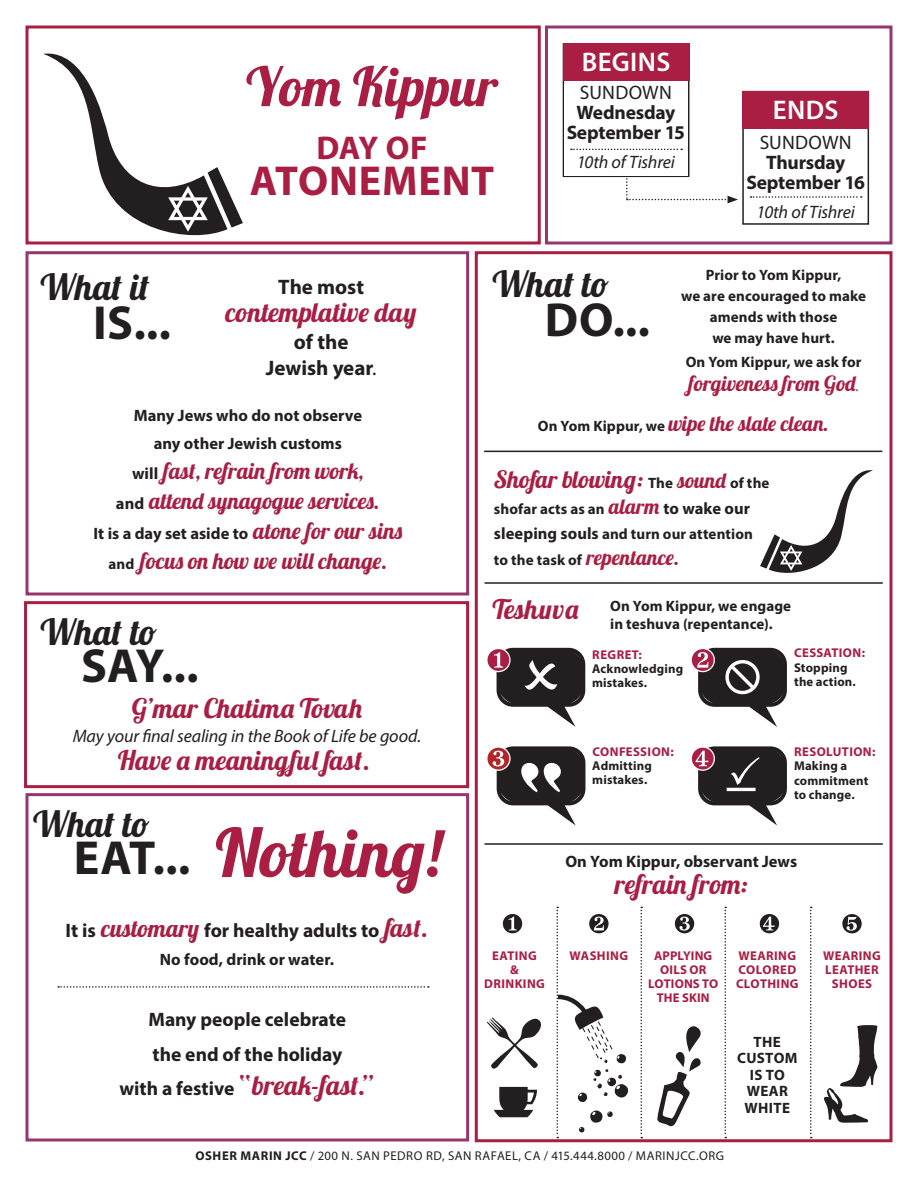
<style>
.page{position:relative;width:918px;height:1188px;background:#fff}
.page>*{position:absolute;margin:0;border:0;box-sizing:border-box;transform-origin:0 0}
.t1{font:66.75px "Lobster 1.4";color:#a91e42}
.t2{font:54px "Lobster 1.4";color:#a91e42}
.t3{font:700 48px "Myriad Pro";letter-spacing:.005em;color:#231f20}
.t4{font:700 42px "Myriad Pro";letter-spacing:.02em;color:#a91e42}
.t5{font:36px "Lobster 1.4";letter-spacing:.025em;color:#231f20}
.t6{font:700 33px "Myriad Pro";color:#a91e42}
.t7{font:27px "Lobster 1.4";letter-spacing:.015em;color:#a91e42}
.t8{font:27px "Lobster 1.4";letter-spacing:.05em;color:#a91e42}
.t9{font:600 27px "Myriad Pro";letter-spacing:.015em;color:#fff}
.t10{font:24px "Lobster 1.4";letter-spacing:-.005em;color:#a91e42}
.t11{font:22.5px/30px "Lobster 1.4";color:#a91e42;text-align:center}
.t12{font:21px/39.9px "Lobster 1.4";color:#a91e42}
.t13{font:700 21px/25.5px "Myriad Pro";letter-spacing:-.005em;color:#231f20;text-align:center}
.t14{font:700 19.5px/20.2px "Myriad Pro";letter-spacing:-.005em;color:#231f20;text-align:center}
.t15{font:19.5px "Myriad Pro";letter-spacing:.015em;color:#231f20}
.t16{font:italic 18px "Myriad Pro";letter-spacing:-.01em;color:#231f20}
.t17{font:700 16.5px/28.5px "Myriad Pro";color:#231f20;text-align:center}
.t18{font:700 15px/16.5px "Myriad Pro";letter-spacing:.005em;color:#231f20}
.t19{font:700 12.75px/14.2px "Myriad Pro";letter-spacing:.03em;color:#a91e42;text-align:center}
.t20{font:700 12.75px/14.2px "Myriad Pro";letter-spacing:.01em;color:#231f20}
.t21{font:12.75px "Myriad Pro";letter-spacing:.04em;color:#231f20}
.t22{font:700 12.75px/14.2px "Myriad Pro";letter-spacing:.01em;color:#a91e42;text-align:center}
.s1{font-weight:400}
.s2{font-family:"Myriad Pro";font-weight:700;font-size:16.5px;color:#231f20}
.s3{font-family:"Lobster 1.4";font-weight:400;font-size:22.5px;color:#a91e42}
.s4{font-family:"Myriad Pro";font-weight:700;font-size:15px;color:#231f20}
.s5{font-family:"Lobster 1.4";font-weight:400;font-size:24px;color:#a91e42}
.s6{font-family:"Lobster 1.4";font-weight:400;font-size:25.5px;color:#a91e42}
.s7{font-family:"Myriad Pro";font-weight:700;font-size:19.5px;color:#231f20}
.s8{font-family:"Myriad Pro";font-size:15px}
.s9{font-size:21px}
.s10{font-family:"Lobster 1.4";font-weight:400;font-size:21px;color:#a91e42}
.s11{font-size:16.5px}
.s12{font-family:"Lobster 1.4";font-weight:400;font-size:27px;color:#a91e42}
.s13{font-weight:700}
</style>
<div class="page">
<div style="left:26px;top:26px;width:515px;height:218px;border:3px solid #a91e42"></div>
<div style="left:26px;top:251px;width:443px;height:345px;border:3px solid #96366e"></div>
<div style="left:475px;top:251px;width:417px;height:891px;border:3px solid #a91e42"></div>
<div style="left:26px;top:793px;width:443px;height:349px;background:#fff;border:3px solid #96366e"></div>
<div style="left:24px;top:601px;width:445px;height:187px;border:3px solid #a91e42"></div>
<div style="left:545px;top:26px;width:347px;height:218px;border:3px solid #96366e"></div>
<svg style="left:760px;top:470px;width:113px;height:103px"></svg>
<svg style="left:43px;top:53px;width:200px;height:192px"></svg>
<hr style="left:484px;top:451px;width:398px;height:1px;background:#231f20">
<hr style="left:485px;top:582px;width:398px;height:2px;background:#231f20">
<hr style="left:485px;top:843px;width:398px;height:2px;background:#231f20">
<svg style="left:58px;top:986px;width:371px;height:2px"></svg>
<svg style="left:488px;top:648px;width:97px;height:79px"></svg>
<svg style="left:692px;top:648px;width:95px;height:79px"></svg>
<svg style="left:487px;top:746px;width:98px;height:79px"></svg>
<svg style="left:692px;top:746px;width:95px;height:79px"></svg>
<svg style="left:640px;top:907px;width:2px;height:231px"></svg>
<svg style="left:724px;top:907px;width:2px;height:231px"></svg>
<svg style="left:810px;top:907px;width:2px;height:231px"></svg>
<svg style="left:487px;top:1017px;width:54px;height:52px"></svg>
<svg style="left:494px;top:1087px;width:43px;height:30px"></svg>
<svg style="left:824px;top:1025px;width:54px;height:98px"></svg>
<svg style="left:503px;top:914px;width:19px;height:19px"></svg>
<svg style="left:556px;top:907px;width:73px;height:231px"></svg>
<svg style="left:675px;top:914px;width:19px;height:19px"></svg>
<svg style="left:760px;top:914px;width:19px;height:19px"></svg>
<svg style="left:842px;top:914px;width:20px;height:19px"></svg>
<svg style="left:626px;top:162px;width:112px;height:41px"></svg>
<div style="left:563px;top:43px;width:126px;height:134px;border:2px solid #231f20"></div>
<div style="left:564px;top:84px;width:123px;height:92px;background:#fff"></div>
<div style="left:563px;top:43px;width:126px;height:38px;background:#a91e42"></div>
<svg style="left:571px;top:149px;width:111px;height:1px"></svg>
<div style="left:742px;top:91px;width:127px;height:134px;border:2px solid #231f20"></div>
<div style="left:742px;top:91px;width:127px;height:37px;background:#a91e42"></div>
<svg style="left:751px;top:196px;width:111px;height:2px"></svg>
<svg style="left:657px;top:1026px;width:44px;height:101px"></svg>
<h2 class="t2" style="left:246px;top:52px;width:253px">Yom Kippur</h2>
<h3 class="t6" style="left:316px;top:126px;width:113px">DAY OF</h3>
<h3 class="t4" style="left:250px;top:153px;width:246px">ATONEMENT</h3>
<h3 class="t9" style="left:582px;top:45px;width:90px">BEGINS</h3>
<h3 class="t15" style="left:580px;top:80px;width:93px">SUNDOWN</h3>
<h3 class="t14" style="left:567px;top:102px;width:120px">Wednesday<br>September 15</h3>
<p class="t16" style="left:577px;top:151px;width:100px">10th of Tishrei</p>
<h3 class="t9" style="left:773px;top:93px;width:67px">ENDS</h3>
<h3 class="t15" style="left:760px;top:130px;width:93px">SUNDOWN</h3>
<h3 class="t14" style="left:746px;top:152px;width:120px">Thursday<br>September 16</h3>
<p class="t16" style="left:757px;top:200px;width:100px">10th of Tishrei</p>
<h3 class="t5" style="left:41px;top:264px;width:111px">What it</h3>
<h3 class="t3" style="left:93px;top:291px;width:79px">IS...</h3>
<h3 class="t13" style="left:278px;top:273px;width:87px">The most</h3>
<h3 class="t7" style="left:226px;top:295px;width:193px">contemplative day</h3>
<h3 class="t13" style="left:266px;top:329px;width:112px">of the<br>Jewish year<span class="s1">.</span></h3>
<p class="t17" style="left:134px;top:400px;width:230px">Many Jews who do not observe any other Jewish customs</p>
<h3 class="t11" style="left:116px;top:456px;width:265px"><span class="s2">will</span> fast, refrain from work, <span class="s2">and</span> attend synagogue services.</h3>
<p class="t17" style="left:93px;top:519px;width:310px">It is a day set aside to <span class="s3">atone for our sins</span></p>
<h3 class="t11" style="left:109px;top:546px;width:280px"><span class="s4">and</span> focus on how we will change.</h3>
<h3 class="t5" style="left:41px;top:609px;width:118px">What to</h3>
<h3 class="t3" style="left:81px;top:635px;width:119px">SAY...</h3>
<h3 class="t7" style="left:132px;top:691px;width:232px">G’mar Chatima Tovah</h3>
<p class="t16" style="left:73px;top:725px;width:350px">May your final sealing in the Book of Life be good.</p>
<h3 class="t8" style="left:118px;top:743px;width:254px">Have a meaningful fast.</h3>
<h3 class="t5" style="left:33px;top:801px;width:118px">What to</h3>
<h3 class="t3" style="left:74px;top:827px;width:118px">EAT...</h3>
<h1 class="t1" style="left:216px;top:810px;width:228px">Nothing!</h1>
<h3 class="t14" style="left:66px;top:919px;width:364px">It is <span class="s5">customary</span> for healthy adults to <span class="s6">fast.</span></h3>
<p class="t17" style="left:160px;top:945px;width:176px">No food, drink or water.</p>
<h3 class="t14" style="left:149px;top:1002px;width:199px;line-height:34.5px;text-align:left">Many people celebrate the end of the holiday</h3>
<h3 class="t7" style="left:119px;top:1068px;width:257px"><span class="s7">with a festive</span> “break-fast.”</h3>
<p class="t18" style="left:681px;top:264px;width:187px;line-height:21px;text-align:center">Prior to Yom Kippur,<br>we are encouraged to make amends with those<br>we may have hurt.</p>
<p class="t18" style="left:686px;top:353px;width:177px">On Yom Kippur, we ask for</p>
<h3 class="t12" style="left:538px;top:363px;width:322px;text-indent:151px">forgiveness from God<span class="s8">.<br></span><span class="s4">On Yom Kippur, we</span> wipe the slate clean.</h3>
<h3 class="t5" style="left:492px;top:261px;width:118px">What to</h3>
<h3 class="t3" style="left:545px;top:289px;width:107px">DO...</h3>
<h3 class="t10" style="left:494px;top:464px;width:277px">Shofar blowing: <span class="s4">The</span> <span class="s9">sound</span> <span class="s4">of the</span></h3>
<p class="t18" style="left:494px;top:496px;width:260px;line-height:25.5px">shofar acts as an <span class="s10">alarm</span> <span class="s11">to wake our sleeping souls</span> and turn our attention to the task of <span class="s10">repentance.</span></p>
<p class="t18" style="left:610px;top:596px;width:183px;line-height:18px;text-indent:-118px"><span class="s12">Teshuva</span> On Yom Kippur, we engage in teshuva (repentance).</p>
<p class="t19" style="left:592px;top:647px;width:51px">REGRET:</p>
<p class="t20" style="left:592px;top:661px;width:93px">Acknowledging mistakes.</p>
<p class="t19" style="left:794px;top:646px;width:72px">CESSATION:</p>
<p class="t20" style="left:794px;top:660px;width:63px">Stopping the action.</p>
<p class="t19" style="left:592px;top:744px;width:83px">CONFESSION:</p>
<p class="t20" style="left:592px;top:758px;width:61px">Admitting mistakes.</p>
<p class="t19" style="left:794px;top:744px;width:83px">RESOLUTION:</p>
<p class="t20" style="left:794px;top:758px;width:76px">Making a commitment to change.</p>
<p class="t17" style="left:565px;top:847px;width:233px">On Yom Kippur, observant Jews</p>
<h3 class="t7" style="left:615px;top:867px;width:134px">refrain from:</h3>
<p class="t19" style="left:484px;top:948px;width:62px">EATING<br>&amp;<br>DRINKING</p>
<p class="t19" style="left:570px;top:948px;width:60px">WASHING</p>
<p class="t22" style="left:648px;top:948px;width:72px">APPLYING<br>OILS OR<br>LOTIONS TO<br>THE SKIN</p>
<p class="t19" style="left:736px;top:948px;width:64px;text-align:left">WEARING<br>COLORED<br>CLOTHING</p>
<p class="t18" style="left:737px;top:1033px;width:62px;text-align:center">THE<br>CUSTOM<br>IS TO<br>WEAR<br>WHITE</p>
<p class="t19" style="left:823px;top:948px;width:59px">WEARING<br>LEATHER<br>SHOES</p>
<p class="t21" style="left:195px;top:1148px;width:530px"><span class="s13">OSHER MARIN JCC</span> / 200 N. SAN PEDRO RD, SAN RAFAEL, CA / 415.444.8000 / MARINJCC.ORG</p>
</div>
